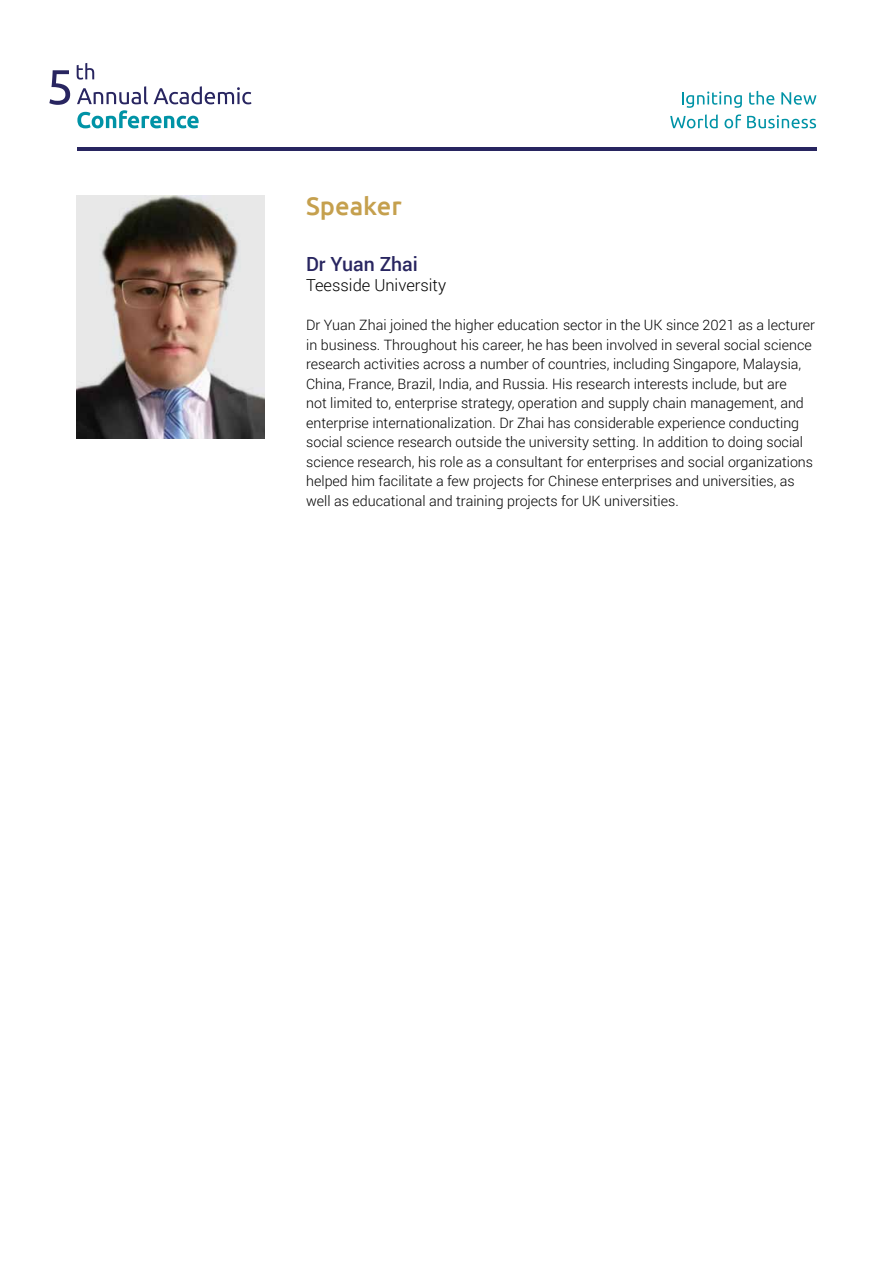
<style>
.page{position:relative;width:893px;height:1263px;background:#fff}
.page>*{position:absolute;margin:0;border:0;box-sizing:border-box;transform-origin:0 0}
.t1{font:500 25.5px "Ubuntu";color:#c5a04e}
.t2{font:500 19.5px "Roboto";color:#282560}
.t3{font:300 16.5px "Roboto";color:#000}
.t4{font:300 14.25px/19.5px "Roboto";color:#000}
</style>
<div class="page">
<hr style="left:77px;top:148px;width:739px;height:3px;background:#282560">
<svg style="left:77px;top:86px;width:71px;height:18px"></svg>
<svg style="left:154px;top:86px;width:97px;height:18px"></svg>
<svg style="left:77px;top:110px;width:122px;height:18px"></svg>
<svg style="left:49px;top:70px;width:21px;height:35px"></svg>
<svg style="left:77px;top:63px;width:17px;height:17px"></svg>
<svg style="left:682px;top:91px;width:60px;height:17px"></svg>
<svg style="left:749px;top:91px;width:25px;height:14px"></svg>
<svg style="left:781px;top:92px;width:35px;height:13px"></svg>
<svg style="left:670px;top:114px;width:48px;height:14px"></svg>
<svg style="left:724px;top:114px;width:17px;height:14px"></svg>
<svg style="left:747px;top:115px;width:69px;height:13px"></svg>
<img style="left:77px;top:196px;width:188px;height:242px">
<h1 class="t1" style="left:306px;top:190px;width:97px">Speaker</h1>
<h2 class="t2" style="left:306px;top:251px;width:113px">Dr Yuan Zhai</h2>
<p class="t3" style="left:306px;top:274px;width:141px">Teesside University</p>
<p class="t4" style="left:306px;top:315px;width:510px">Dr Yuan Zhai joined the higher education sector in the UK since 2021 as a lecturer in business. Throughout his career, he has been involved in several social science research activities across a number of countries, including Singapore, Malaysia, China, France, Brazil, India, and Russia. His research interests include, but are<br>not limited to, enterprise strategy, operation and supply chain management, and enterprise internationalization. Dr Zhai has considerable experience conducting social science research outside the university setting. In addition to doing social science research, his role as a consultant for enterprises and social organizations helped him facilitate a few projects for Chinese enterprises and universities, as well as educational and training projects for UK universities.</p>
</div>
